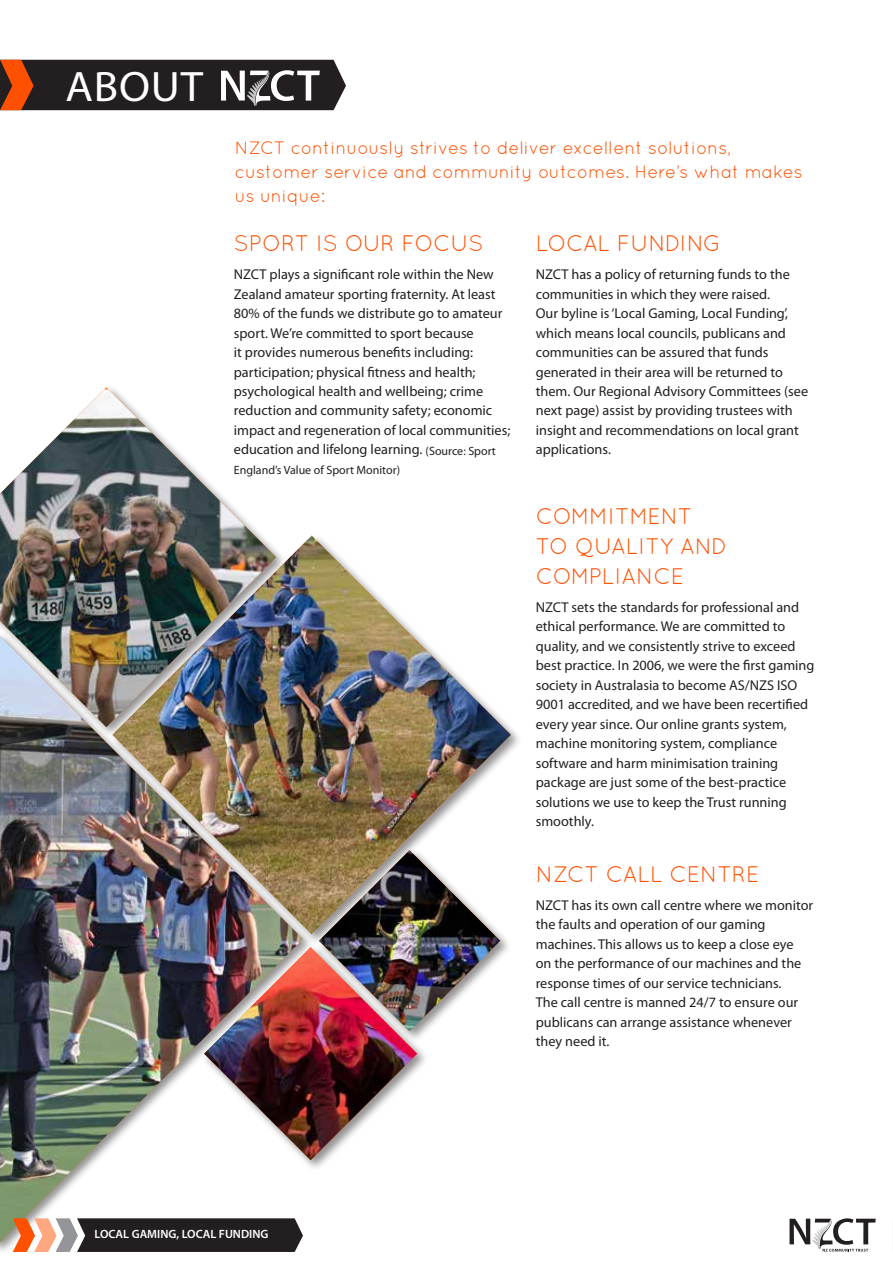
<style>
.page{position:relative;width:893px;height:1263px;background:#fff}
.page>*{position:absolute;margin:0;border:0;box-sizing:border-box;transform-origin:0 0}
.t1{font:42.75px "Myriad Pro";letter-spacing:.015em;color:#fff;scale:1.05 1}
.t2{font:22.5px/30px "Quicksand";color:#ff5000}
.t3{font:22.5px "Quicksand";letter-spacing:-.025em;color:#ff5000}
.t4{font:18px/24px "Quicksand";color:#ff5000}
.t5{font:14.25px/19.5px "Myriad Pro";color:#231f20}
.t6{font:12px "Myriad Pro";color:#231f20}
.t7{font:600 12px "Myriad Pro";color:#fff}
.s1{font-size:12px}
</style>
<div class="page">
<svg style="left:789px;top:1218px;width:87px;height:33px"></svg>
<img style="left:0;top:739px;width:201px;height:503px">
<svg style="left:0;top:60px;width:346px;height:50px;background:#433531"></svg>
<div style="left:110px;top:533px;width:412px;height:412px;background:#231f20;opacity:.5"></div>
<img style="left:112px;top:536px;width:399px;height:398px">
<div style="left:0;top:385px;width:288px;height:354px;background:#231f20;opacity:.5"></div>
<img style="left:0;top:389px;width:276px;height:338px">
<div style="left:316px;top:847px;width:196px;height:196px;background:#231f20;opacity:.5"></div>
<img style="left:319px;top:850px;width:181px;height:181px">
<div style="left:201px;top:944px;width:228px;height:228px;background:#231f20;opacity:.5"></div>
<img style="left:204px;top:947px;width:213px;height:213px">
<svg style="left:13px;top:1218px;width:290px;height:34px;background:#554540"></svg>
<h1 class="t1" style="left:66px;top:63px;width:133px">ABOUT</h1>
<p class="t4" style="left:235px;top:136px;width:569px">NZCT continuously strives to deliver excellent solutions, customer service and community outcomes. Here’s what makes us unique:</p>
<h2 class="t2" style="left:234px;top:228px;width:251px">SPORT IS OUR FOCUS</h2>
<p class="t5" style="left:234px;top:265px;width:278px">NZCT plays a significant role within the New Zealand amateur sporting fraternity. At least 80% of the funds we distribute go to amateur sport. We’re committed to sport because<br>it provides numerous benefits including: participation; physical fitness and health; psychological health and wellbeing; crime reduction and community safety; economic impact and regeneration of local communities; education and lifelong learning. <span class="s1">(Source: Sport</span></p>
<p class="t6" style="left:234px;top:463px;width:168px">England’s Value of Sport Monitor)</p>
<h2 class="t3" style="left:536px;top:230px;width:187px">LOCAL FUNDING</h2>
<p class="t5" style="left:536px;top:265px;width:274px">NZCT has a policy of returning funds to the communities in which they were raised.<br>Our byline is ‘Local Gaming, Local Funding’, which means local councils, publicans and communities can be assured that funds generated in their area will be returned to them. Our Regional Advisory Committees (see next page) assist by providing trustees with insight and recommendations on local grant applications.</p>
<h2 class="t2" style="left:536px;top:500px;width:193px">COMMITMENT<br>TO QUALITY AND<br>COMPLIANCE</h2>
<p class="t5" style="left:536px;top:597px;width:280px">NZCT sets the standards for professional and ethical performance. We are committed to quality, and we consistently strive to exceed best practice. In 2006, we were the first gaming society in Australasia to become AS/NZS ISO 9001 accredited, and we have been recertified every year since. Our online grants system, machine monitoring system, compliance software and harm minimisation training package are just some of the best-practice solutions we use to keep the Trust running smoothly.</p>
<h2 class="t2" style="left:536px;top:858px;width:225px">NZCT CALL CENTRE</h2>
<p class="t5" style="left:536px;top:895px;width:279px">NZCT has its own call centre where we monitor the faults and operation of our gaming machines. This allows us to keep a close eye<br>on the performance of our machines and the response times of our service technicians.<br>The call centre is manned 24/7 to ensure our publicans can arrange assistance whenever they need it.</p>
<p class="t7" style="left:95px;top:1227px;width:175px">LOCAL GAMING, LOCAL FUNDING</p>
</div>
